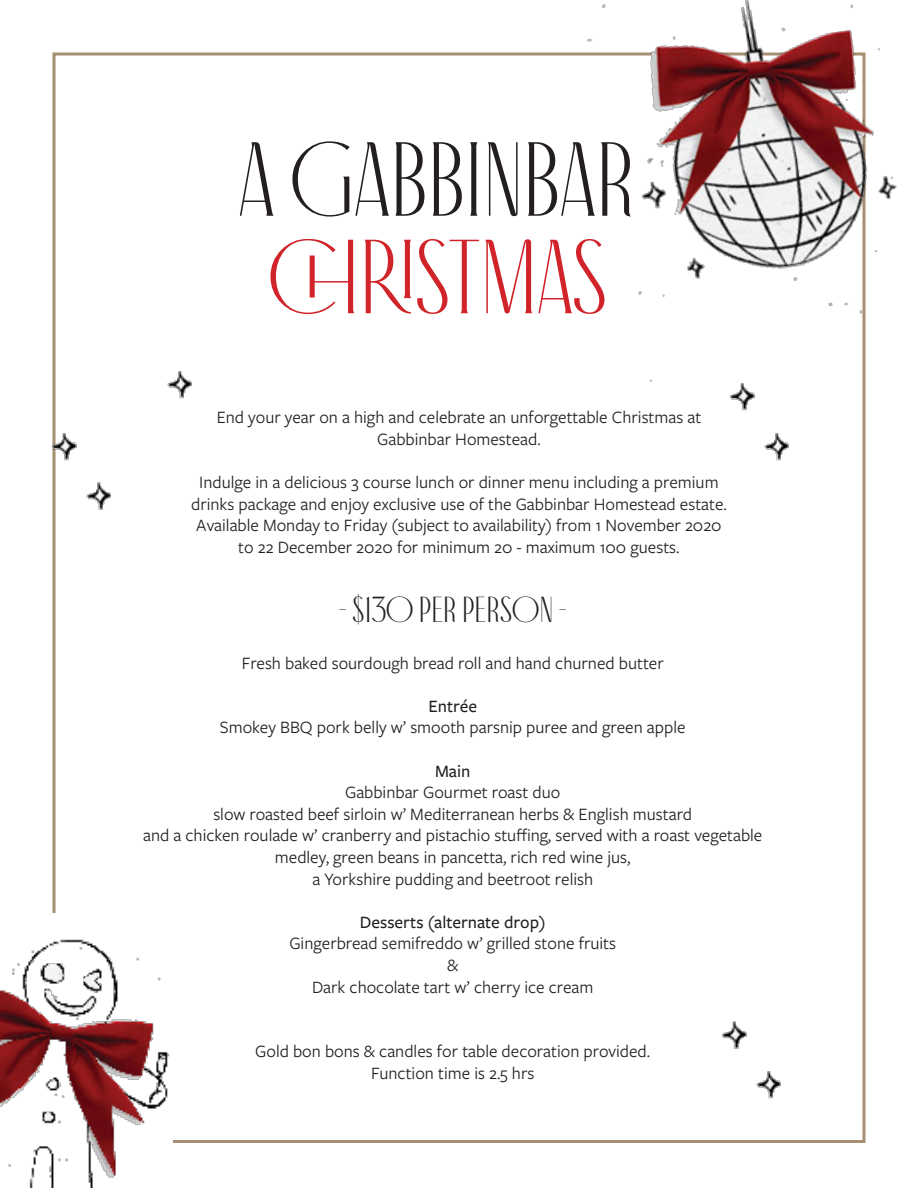
<style>
.page{position:relative;width:918px;height:1188px;background:#fff}
.page>*{position:absolute;margin:0;border:0;box-sizing:border-box;transform-origin:0 0}
.t1{font:105px "Antiga";color:#231f20}
.t2{font:105px "Antiga";color:#d1232a}
.t3{font:36px "Antiga";color:#231f20}
.t4{font:18px/21.6px "Freight Sans Pro";color:#231f20;text-align:center}
.t5{font:500 18px "Freight Sans Pro";color:#231f20}
</style>
<div class="page">
<img style="left:569px;top:0;width:328px;height:389px">
<img style="left:0;top:939px;width:170px;height:249px">
<img style="left:52px;top:419px;width:25px;height:50px">
<img style="left:86px;top:482px;width:25px;height:28px">
<img style="left:726px;top:369px;width:34px;height:42px">
<img style="left:764px;top:433px;width:25px;height:28px">
<img style="left:722px;top:1021px;width:25px;height:28px">
<img style="left:756px;top:1071px;width:25px;height:28px">
<img style="left:167px;top:371px;width:25px;height:28px">
<p class="t1" style="left:239px;top:126px;width:398px">A GABBINBAR</p>
<p class="t2" style="left:268px;top:224px;width:339px">CHRISTMAS</p>
<p class="t4" style="left:217px;top:406px;width:486px">End your year on a high and celebrate an unforgettable Christmas at<br>Gabbinbar Homestead.</p>
<p class="t4" style="left:191px;top:471px;width:537px">Indulge in a delicious 3 course lunch or dinner menu including a premium drinks package and enjoy exclusive use of the Gabbinbar Homestead estate.<br>Available Monday to Friday (subject to availability) from 1 November 2020 to 22 December 2020 for minimum 20 - maximum 100 guests.</p>
<p class="t3" style="left:339px;top:591px;width:229px">- $130 PER PERSON -</p>
<p class="t4" style="left:242px;top:651px;width:424px">Fresh baked sourdough bread roll and hand churned butter</p>
<p class="t5" style="left:428px;top:694px;width:50px">Entrée</p>
<p class="t4" style="left:220px;top:716px;width:467px">Smokey BBQ pork belly w’ smooth parsnip puree and green apple</p>
<p class="t5" style="left:435px;top:759px;width:37px">Main</p>
<p class="t4" style="left:345px;top:781px;width:217px">Gabbinbar Gourmet roast duo</p>
<p class="t4" style="left:213px;top:802px;width:480px">slow roasted beef sirloin w’ Mediterranean herbs &amp; English mustard</p>
<p class="t4" style="left:143px;top:824px;width:621px">and a chicken roulade w’ cranberry and pistachio stuffing, served with a roast vegetable medley, green beans in pancetta, rich red wine jus,</p>
<p class="t4" style="left:312px;top:867px;width:282px">a Yorkshire pudding and beetroot relish</p>
<p class="t5" style="left:360px;top:910px;width:187px">Desserts (alternate drop)</p>
<p class="t4" style="left:289px;top:932px;width:328px">Gingerbread semifreddo w’ grilled stone fruits</p>
<p class="t4" style="left:447px;top:954px;width:13px">&amp;</p>
<p class="t4" style="left:312px;top:975px;width:283px">Dark chocolate tart w’ cherry ice cream</p>
<p class="t4" style="left:255px;top:1040px;width:397px">Gold bon bons &amp; candles for table decoration provided.<br>Function time is 2.5 hrs</p>
</div>
